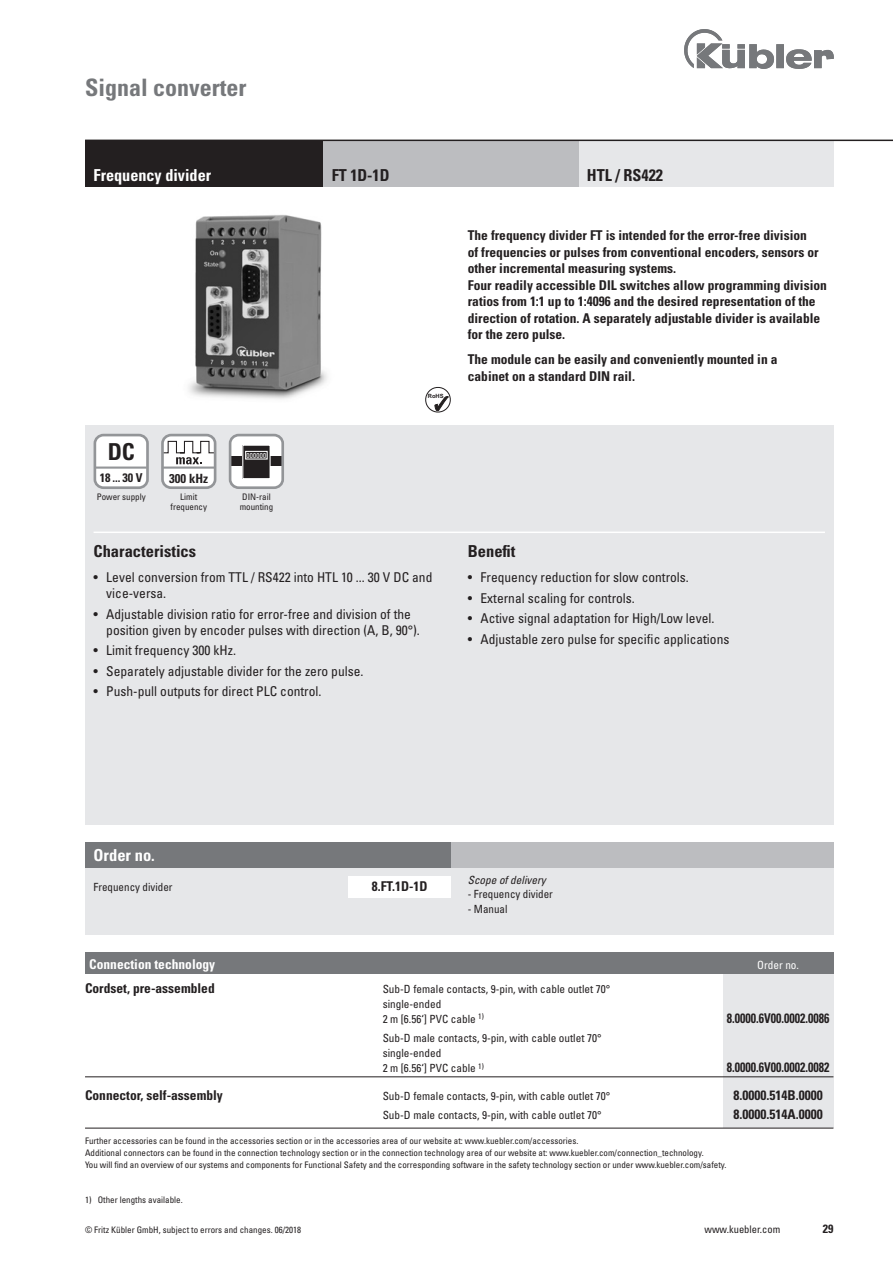
<style>
.page{position:relative;width:893px;height:1263px;background:#fff}
.page>*{position:absolute;margin:0;border:0;box-sizing:border-box;transform-origin:0 0}
.Kapitel{font:700 condensed 24px "Univers";color:#76787b}
.t1{font:700 condensed 23.4px "Univers LT Std";color:#231f20}
.Bestellschlüssel{font:700 condensed 16.5px "Univers";color:#231f20}
.Head_schwarz{font:700 condensed 16.5px "Univers";color:#fff}
.Bestellschlüssel-2{font:condensed 13.5px/16.2px "Univers LT Std";color:#231f20}
._9_Text_fett{font:700 condensed 13.5px/16.5px "Univers";color:#231f20}
.Bestellschlüssel-3{font:700 condensed 13.5px "Univers";color:#231f20}
.Bestellschlüssel-4{font:700 condensed 13.5px "Univers";color:#231f20;scale:.89 1}
.Bestellschlüssel-5{font:700 condensed 13.5px "Univers";color:#fff}
.t2{font:700 condensed 12.75px "Univers";color:#231f20}
.t3{font:700 condensed 12.15px "Univers LT Std";color:#231f20}
.t4{font:700 condensed 12px "Univers";color:#231f20}
.Bestellschlüssel-6{font:condensed 11.25px/15px "Univers LT Std";color:#231f20}
.Bestellschlüssel-7{font:italic condensed 11.25px "Univers LT Std";color:#231f20}
.Bestellschlüssel-8{font:condensed 11.25px "Univers LT Std";color:#fff}
.t5{font:condensed 10.5px "Univers LT Std";color:#231f20}
.Fußnote{font:condensed 9px/10.5px "Univers LT Std";color:#231f20}
.Bestell-Zubehör_NEU{font:condensed 9px "Univers LT Std";color:#231f20}
.t6{font:condensed 7.2px "Univers LT Std";letter-spacing:.04em;color:#fff}
.t7{font:700 5.85px "Arial";color:#231f20}
</style>
<div class="page">
<img style="left:685px;top:30px;width:148px;height:38px">
<div style="left:723px;top:974px;width:110px;height:153px;background:#e6e7e9"></div>
<img style="left:188px;top:215px;width:139px;height:185px">
<div style="left:85px;top:425px;width:748px;height:400px;background:#e6e7e9"></div>
<div style="left:230px;top:435px;width:53px;height:53px;background:#fff;border-radius:9px"></div>
<div style="left:230px;top:456px;width:52px;height:10px;background:#231f20"></div>
<div style="left:243px;top:445px;width:27px;height:34px;background:#231f20"></div>
<div style="left:242px;top:445px;width:29px;height:34px;border:1px solid #fff"></div>
<div style="left:229px;top:434px;width:55px;height:55px;border:3px solid #939598;border-radius:9px"></div>
<div style="left:245px;top:451px;width:23px;height:9px;border:1px solid #fff"></div>
<div style="left:162px;top:435px;width:53px;height:53px;background:#fff;border-radius:9px"></div>
<div style="left:161px;top:434px;width:55px;height:55px;border:3px solid #939598;border-radius:9px"></div>
<hr style="left:162px;top:466px;width:52px;height:3px;background:#939598">
<svg style="left:163px;top:440px;width:52px;height:24px"></svg>
<div style="left:95px;top:435px;width:52px;height:53px;background:#fff;border-radius:9px"></div>
<div style="left:94px;top:434px;width:55px;height:55px;border:3px solid #939598;border-radius:9px"></div>
<hr style="left:94px;top:466px;width:53px;height:3px;background:#939598">
<svg style="left:425px;top:387px;width:26px;height:25px"></svg>
<hr style="left:94px;top:531px;width:731px;height:2px;background:#fff">
<div style="left:85px;top:842px;width:748px;height:92px;background:#e6e7e9"></div>
<div style="left:451px;top:842px;width:382px;height:25px;background:#bcbdc0"></div>
<div style="left:349px;top:876px;width:102px;height:21px;background:#fff"></div>
<div style="left:85px;top:842px;width:366px;height:25px;background:#76787b"></div>
<div style="left:578px;top:140px;width:255px;height:47px;background:#e6e7e9"></div>
<div style="left:85px;top:140px;width:238px;height:47px;background:#231f20"></div>
<div style="left:323px;top:140px;width:255px;height:47px;background:#bcbdc0"></div>
<div style="left:85px;top:952px;width:748px;height:22px;background:#76787b"></div>
<hr style="left:85px;top:1076px;width:748px;height:1px;background:#231f20">
<hr style="left:85px;top:1128px;width:748px;height:1px;background:#231f20">
<hr style="left:85px;top:140px;width:808px;height:1px;background:#231f20">
<p class="Kapitel" style="left:85px;top:72px;width:163px">Signal converter</p>
<p class="Head_schwarz" style="left:94px;top:165px;width:119px">Frequency divider</p>
<p class="Bestellschlüssel" style="left:332px;top:165px;width:59px">FT 1D-1D</p>
<p class="Bestellschlüssel" style="left:587px;top:165px;width:78px">HTL / RS422</p>
<p class="t1" style="left:108px;top:437px;width:29px">DC</p>
<p class="t3" style="left:100px;top:470px;width:44px">18 ... 30 V</p>
<p class="Fußnote" style="left:97px;top:491px;width:50px">Power supply</p>
<p class="t2" style="left:169px;top:471px;width:40px">300 kHz</p>
<p class="t6" style="left:246px;top:451px;width:21px">000000</p>
<p class="Fußnote" style="left:180px;top:491px;width:18px">Limit</p>
<p class="Fußnote" style="left:171px;top:502px;width:38px">frequency</p>
<p class="Fußnote" style="left:240px;top:491px;width:35px">DIN-rail mounting</p>
<p class="t7" style="left:428px;top:392px;width:17px">RoHS</p>
<p class="Bestellschlüssel" style="left:94px;top:541px;width:104px">Characteristics</p>
<p class="Bestellschlüssel-2" style="left:106px;top:569px;width:328px;text-indent:-13px">• Level conversion from TTL / RS422 into HTL 10 ... 30 V DC and vice-versa.</p>
<p class="Bestellschlüssel-2" style="left:106px;top:606px;width:315px;text-indent:-13px">• Adjustable division ratio for error-free and division of the position given by encoder pulses with direction (A, B, 90°).</p>
<p class="Bestellschlüssel-2" style="left:94px;top:642px;width:144px">• Limit frequency 300 kHz.</p>
<p class="Bestellschlüssel-2" style="left:94px;top:663px;width:271px">• Separately adjustable divider for the zero pulse.</p>
<p class="Bestellschlüssel-2" style="left:94px;top:683px;width:229px">• Push-pull outputs for direct PLC control.</p>
<p class="_9_Text_fett" style="left:468px;top:227px;width:352px">The frequency divider FT is intended for the error-free division of frequencies or pulses from conventional encoders, sensors or other incremental measuring systems.</p>
<p class="_9_Text_fett" style="left:468px;top:277px;width:361px">Four readily accessible DIL switches allow programming division ratios from 1:1 up to 1:4096 and the desired representation of the direction of rotation. A separately adjustable divider is available for the zero pulse.</p>
<p class="_9_Text_fett" style="left:468px;top:351px;width:311px">The module can be easily and conveniently mounted in a cabinet on a standard DIN rail.</p>
<p class="Bestellschlüssel" style="left:468px;top:541px;width:49px">Benefit</p>
<p class="Bestellschlüssel-2" style="left:468px;top:569px;width:223px">• Frequency reduction for slow controls.</p>
<p class="Bestellschlüssel-2" style="left:468px;top:589px;width:169px">• External scaling for controls.</p>
<p class="Bestellschlüssel-2" style="left:468px;top:610px;width:248px">• Active signal adaptation for High/Low level.</p>
<p class="Bestellschlüssel-2" style="left:468px;top:630px;width:263px">• Adjustable zero pulse for specific applications</p>
<p class="Head_schwarz" style="left:94px;top:845px;width:63px">Order no.</p>
<p class="Bestellschlüssel-6" style="left:94px;top:879px;width:80px">Frequency divider</p>
<p class="Bestellschlüssel-3" style="left:372px;top:878px;width:57px">8.FT.1D-1D</p>
<p class="Bestellschlüssel-7" style="left:468px;top:873px;width:80px">Scope of delivery</p>
<p class="Bestellschlüssel-6" style="left:468px;top:887px;width:87px">- Frequency divider</p>
<p class="Bestellschlüssel-6" style="left:468px;top:901px;width:41px">- Manual</p>
<p class="Bestellschlüssel-5" style="left:89px;top:955px;width:128px">Connection technology</p>
<p class="Bestellschlüssel-8" style="left:757px;top:957px;width:43px">Order no.</p>
<p class="Bestellschlüssel-3" style="left:85px;top:980px;width:131px">Cordset, pre-assembled</p>
<p class="Bestellschlüssel-6" style="left:383px;top:981px;width:229px">Sub-D female contacts, 9-pin, with cable outlet 70° single-ended<br>2 m [6.56‘] PVC cable <sup>1)</sup></p>
<p class="Bestellschlüssel-6" style="left:383px;top:1031px;width:220px">Sub-D male contacts, 9-pin, with cable outlet 70° single-ended<br>2 m [6.56‘] PVC cable <sup>1)</sup></p>
<p class="Bestellschlüssel-4" style="left:727px;top:1010px;width:117px">8.0000.6V00.0002.0086</p>
<p class="Bestellschlüssel-4" style="left:727px;top:1059px;width:117px">8.0000.6V00.0002.0082</p>
<p class="Bestellschlüssel-3" style="left:85px;top:1087px;width:139px">Connector, self-assembly</p>
<p class="Bestellschlüssel-6" style="left:383px;top:1088px;width:229px">Sub-D female contacts, 9-pin, with cable outlet 70°</p>
<p class="Bestellschlüssel-3" style="left:734px;top:1087px;width:91px">8.0000.514B.0000</p>
<p class="Bestellschlüssel-6" style="left:383px;top:1108px;width:220px">Sub-D male contacts, 9-pin, with cable outlet 70°</p>
<p class="Bestellschlüssel-3" style="left:734px;top:1106px;width:91px">8.0000.514A.0000</p>
<p class="Fußnote" style="left:85px;top:1135px;width:495px">Further accessories can be found in the accessories section or in the accessories area of our website at: www.kuebler.com/accessories.</p>
<p class="Fußnote" style="left:85px;top:1147px;width:620px">Additional connectors can be found in the connection technology section or in the connection technology area of our website at: www.kuebler.com/connection_technology.</p>
<p class="Fußnote" style="left:85px;top:1159px;width:643px">You will find an overview of our systems and components for Functional Safety and the corresponding software in the safety technology section or under www.kuebler.com/safety.</p>
<p class="Bestell-Zubehör_NEU" style="left:85px;top:1194px;width:99px">1) Other lengths available.</p>
<p class="Fußnote" style="left:85px;top:1224px;width:218px">© Fritz Kübler GmbH, subject to errors and changes. 06/2018</p>
<p class="t5" style="left:704px;top:1223px;width:77px">www.kuebler.com</p>
<h3 class="t4" style="left:823px;top:1221px;width:12px">29</h3>
</div>
